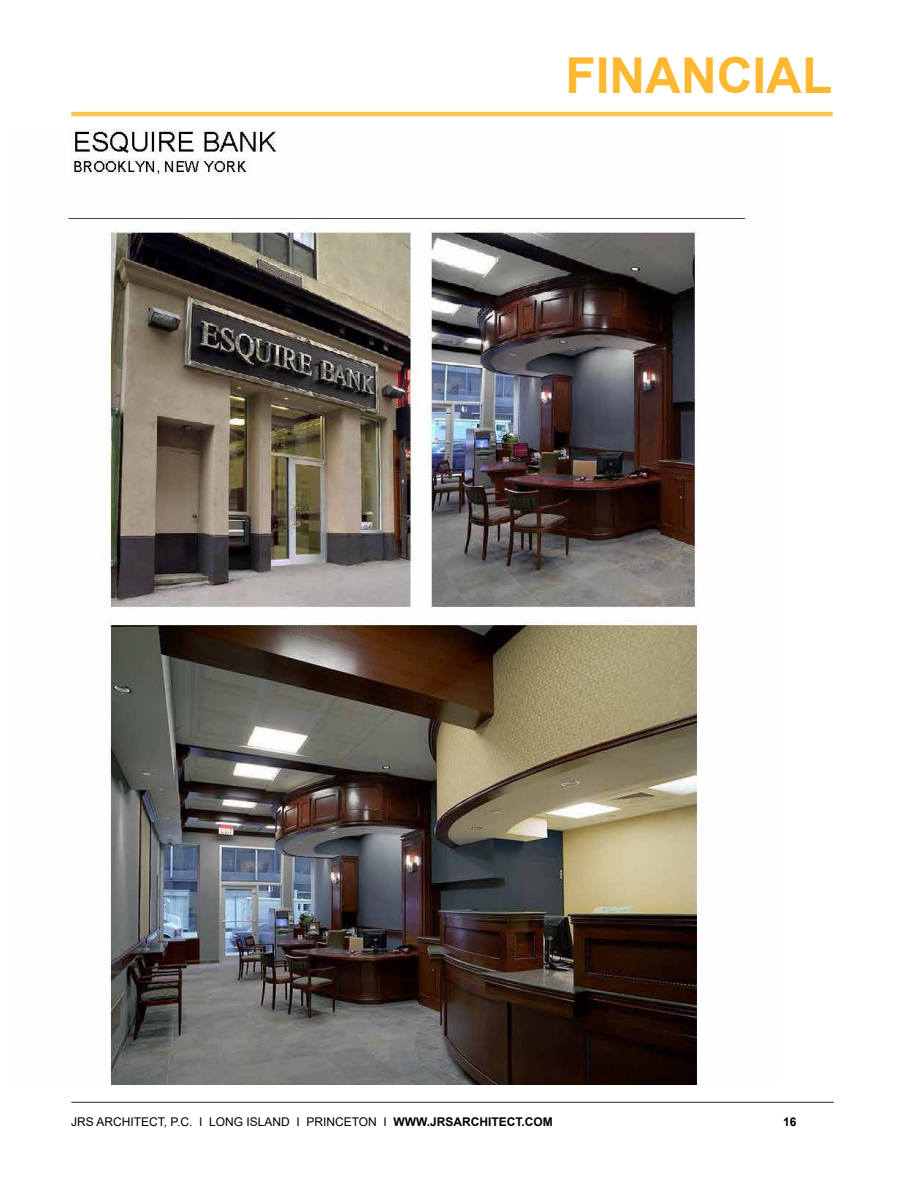
<style>
.page{position:relative;width:918px;height:1188px;background:#fff}
.page>*{position:absolute;margin:0;border:0;box-sizing:border-box;transform-origin:0 0}
.t1{font:700 49.5px "Arial";color:#fcb830}
.t2{font:12px "Arial";color:#000}
.t3{font:700 12px "Arial";color:#000}
.s1{font-weight:700}
</style>
<div class="page">
<hr style="left:71px;top:1102px;width:763px;height:1px;background:#231f20">
<hr style="left:71px;top:112px;width:762px;height:4px;background:#fcc34f">
<img style="left:65px;top:129px;width:681px;height:956px">
<p class="t1" style="left:566px;top:41px;width:268px">FINANCIAL</p>
<p class="t2" style="left:71px;top:1114px;width:483px">JRS ARCHITECT, P.C. I LONG ISLAND I PRINCETON I <span class="s1">WWW.JRSARCHITECT.COM</span></p>
<p class="t3" style="left:783px;top:1113px;width:15px">16</p>
</div>
